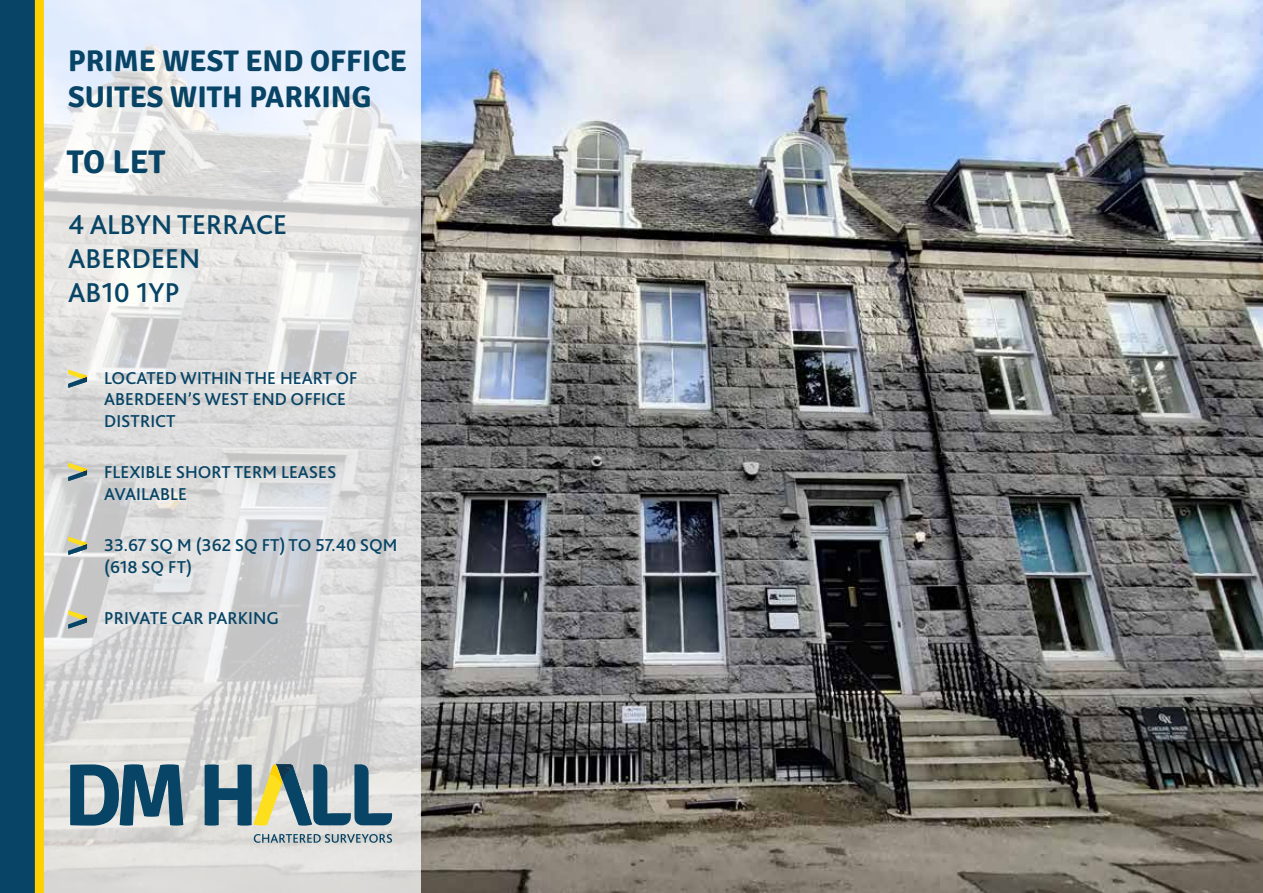
<style>
.page{position:relative;width:1263px;height:893px;background:#fff}
.page>*{position:absolute;margin:0;border:0;box-sizing:border-box;transform-origin:0 0}
.t1{font:700 33px "Signika";color:#074465}
.t2{font:700 30px/36px "Signika";color:#074465}
.t3{font:500 28.5px/34.2px "Bliss 2";color:#074465}
.t4{font:500 18px/21.6px "Bliss 2";color:#074465}
</style>
<div class="page">
<img style="left:421px;top:0;width:842px;height:893px">
<svg style="left:44px;top:0;width:377px;height:893px;background:#dedfe0"></svg>
<svg style="left:70px;top:764px;width:113px;height:62px;background:#557c8f"></svg>
<svg style="left:254px;top:834px;width:138px;height:9px"></svg>
<svg style="left:205px;top:764px;width:187px;height:62px;background:#829a99"></svg>
<svg style="left:68px;top:370px;width:19px;height:18px"></svg>
<svg style="left:68px;top:463px;width:19px;height:18px"></svg>
<svg style="left:68px;top:537px;width:19px;height:18px"></svg>
<svg style="left:68px;top:610px;width:19px;height:18px"></svg>
<div style="left:0;top:0;width:41px;height:893px;background:#074465"></div>
<div style="left:35px;top:0;width:9px;height:893px;background:#ffd100"></div>
<h2 class="t2" style="left:68px;top:43px;width:341px">PRIME WEST END OFFICE<br>SUITES WITH PARKING</h2>
<h1 class="t1" style="left:67px;top:142px;width:100px">TO LET</h1>
<h3 class="t3" style="left:68px;top:206px;width:221px">4 ALBYN TERRACE<br>ABERDEEN<br>AB10 1YP</h3>
<p class="t4" style="left:104px;top:366px;width:255px">LOCATED WITHIN THE HEART OF<br>ABERDEEN’S WEST END OFFICE<br>DISTRICT</p>
<p class="t4" style="left:104px;top:461px;width:234px">FLEXIBLE SHORT TERM LEASES<br>AVAILABLE</p>
<p class="t4" style="left:104px;top:534px;width:295px">33.67 SQ M (362 SQ FT) TO 57.40 SQM (618 SQ FT)</p>
<p class="t4" style="left:104px;top:607px;width:176px">PRIVATE CAR PARKING</p>
</div>
